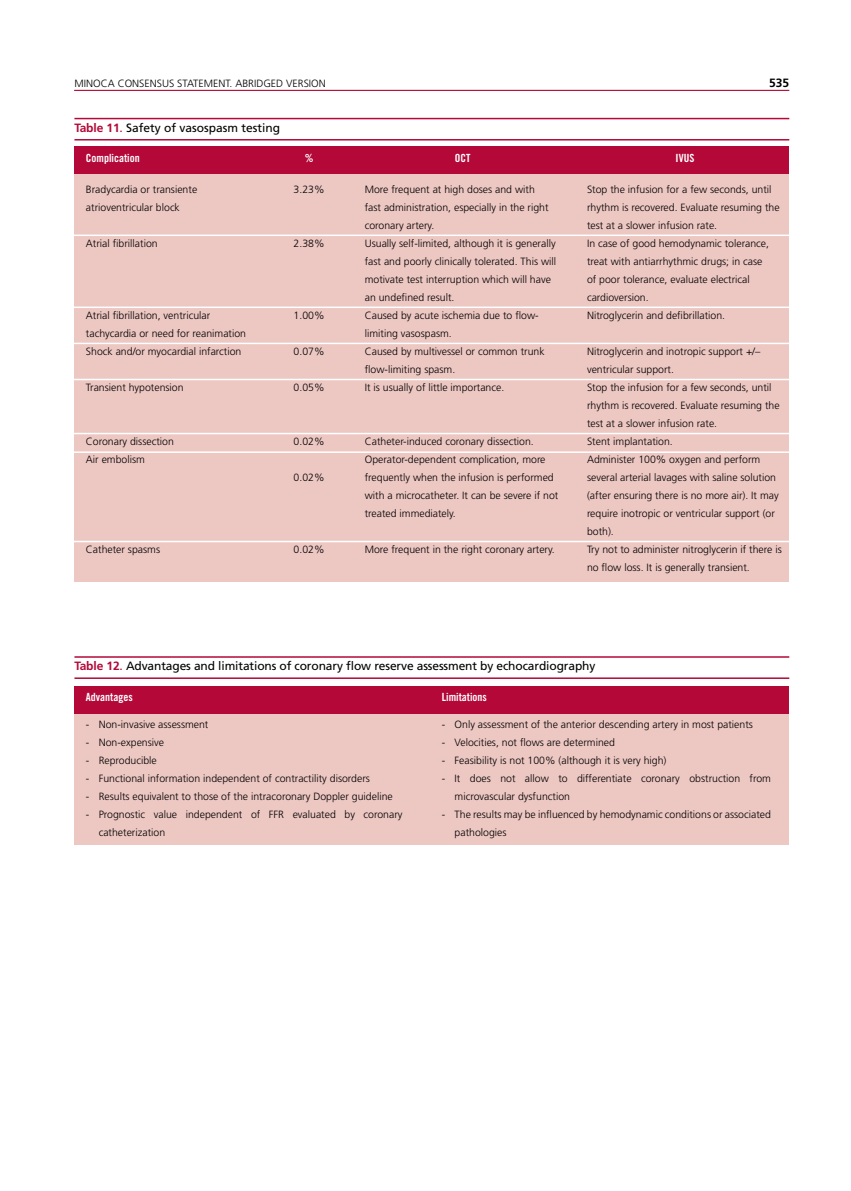
<style>
.page{position:relative;width:851px;height:1191px;background:#fff}
.page>*{position:absolute;margin:0;border:0;box-sizing:border-box;transform-origin:0 0}
.t1{font:12px "Frutiger LT Std";letter-spacing:-.01em;color:#000}
.t2{font:700 12px "Frutiger LT Std";color:#000}
.t3{font:11.25px "Trade Gothic LT Std Bd Cn 20";color:#fff}
.t4{font:300 10.5px/18px "Frutiger LT Std";color:#000}
.s1{font-weight:700;color:#b30838}
.s2{color:#b30838}
</style>
<div class="page">
<hr style="left:74px;top:90px;width:715px;height:1px;background:#b30838">
<div style="left:74px;top:708px;width:715px;height:136px;background:#edc7c2"></div>
<div style="left:74px;top:174px;width:715px;height:408px;background:#edc7c2"></div>
<div style="left:74px;top:686px;width:715px;height:27px;background:#b30838"></div>
<div style="left:74px;top:147px;width:715px;height:27px;background:#b30838"></div>
<hr style="left:68px;top:541px;width:733px;height:1px;background:#fff">
<hr style="left:68px;top:451px;width:733px;height:2px;background:#fff">
<hr style="left:68px;top:343px;width:733px;height:1px;background:#fff">
<hr style="left:68px;top:234px;width:733px;height:2px;background:#fff">
<hr style="left:68px;top:433px;width:733px;height:1px;background:#fff">
<hr style="left:68px;top:306px;width:733px;height:2px;background:#fff">
<hr style="left:68px;top:379px;width:733px;height:1px;background:#fff">
<hr style="left:74px;top:677px;width:715px;height:2px;background:#b30838">
<hr style="left:74px;top:139px;width:715px;height:1px;background:#b30838">
<hr style="left:74px;top:656px;width:715px;height:2px;background:#b30838">
<hr style="left:74px;top:118px;width:715px;height:1px;background:#b30838">
<p class="t4" style="left:74px;top:74px;width:253px">MINOCA CONSENSUS STATEMENT. ABRIDGED VERSION</p>
<p class="t2" style="left:769px;top:75px;width:22px">535</p>
<p class="t1" style="left:74px;top:120px;width:207px"><span class="s1">Table 11</span><span class="s2">.</span> Safety of vasospasm testing</p>
<p class="t3" style="left:86px;top:151px;width:55px">Complication</p>
<p class="t3" style="left:304px;top:151px;width:10px">%</p>
<p class="t3" style="left:455px;top:151px;width:17px">OCT</p>
<p class="t3" style="left:675px;top:151px;width:20px">IVUS</p>
<p class="t4" style="left:86px;top:181px;width:113px">Bradycardia or transiente atrioventricular block</p>
<p class="t4" style="left:86px;top:235px;width:73px">Atrial fibrillation</p>
<p class="t4" style="left:86px;top:307px;width:162px">Atrial fibrillation, ventricular tachycardia or need for reanimation<br>Shock and/or myocardial infarction</p>
<p class="t4" style="left:86px;top:379px;width:99px">Transient hypotension</p>
<p class="t4" style="left:86px;top:433px;width:89px">Coronary dissection<br>Air embolism</p>
<p class="t4" style="left:86px;top:541px;width:76px">Catheter spasms</p>
<p class="t4" style="left:293px;top:180px;width:32px">3.23%</p>
<p class="t4" style="left:293px;top:234px;width:32px">2.38%</p>
<p class="t4" style="left:293px;top:306px;width:32px">1.00%</p>
<p class="t4" style="left:293px;top:342px;width:32px">0.07%</p>
<p class="t4" style="left:293px;top:378px;width:32px">0.05%</p>
<p class="t4" style="left:293px;top:432px;width:32px">0.02%</p>
<p class="t4" style="left:293px;top:468px;width:32px">0.02%</p>
<p class="t4" style="left:293px;top:540px;width:32px">0.02%</p>
<p class="t4" style="left:365px;top:180px;width:193px">More frequent at high doses and with<br>fast administration, especially in the right coronary artery.<br>Usually self-limited, although it is generally fast and poorly clinically tolerated. This will motivate test interruption which will have an undefined result.<br>Caused by acute ischemia due to flow&shy;limiting vasospasm.<br>Caused by multivessel or common trunk flow-limiting spasm.<br>It is usually of little importance.</p>
<p class="t4" style="left:365px;top:432px;width:195px">Catheter-induced coronary dissection.<br>Operator-dependent complication, more frequently when the infusion is performed with a microcatheter. It can be severe if not treated immediately.</p>
<p class="t4" style="left:365px;top:540px;width:191px">More frequent in the right coronary artery.</p>
<p class="t4" style="left:587px;top:181px;width:194px">Stop the infusion for a few seconds, until rhythm is recovered. Evaluate resuming the test at a slower infusion rate.<br>In case of good hemodynamic tolerance, treat with antiarrhythmic drugs; in case<br>of poor tolerance, evaluate electrical cardioversion.<br>Nitroglycerin and defibrillation.</p>
<p class="t4" style="left:587px;top:342px;width:196px">Nitroglycerin and inotropic support +/– ventricular support.<br>Stop the infusion for a few seconds, until rhythm is recovered. Evaluate resuming the test at a slower infusion rate.<br>Stent implantation.<br>Administer 100% oxygen and perform several arterial lavages with saline solution (after ensuring there is no more air). It may require inotropic or ventricular support (or both).<br>Try not to administer nitroglycerin if there is no flow loss. It is generally transient.</p>
<p class="t1" style="left:74px;top:659px;width:522px"><span class="s1">Table 12</span><span class="s2">.</span> Advantages and limitations of coronary flow reserve assessment by echocardiography</p>
<p class="t3" style="left:86px;top:690px;width:48px">Advantages</p>
<p class="t3" style="left:442px;top:690px;width:46px">Limitations</p>
<p class="t4" style="left:86px;top:715px;width:124px">- Non-invasive assessment</p>
<p class="t4" style="left:86px;top:733px;width:80px">- Non-expensive</p>
<p class="t4" style="left:86px;top:751px;width:72px">- Reproducible</p>
<p class="t4" style="left:86px;top:769px;width:285px">- Functional information independent of contractility disorders</p>
<p class="t4" style="left:86px;top:787px;width:308px">- Results equivalent to those of the intracoronary Doppler guideline</p>
<p class="t4" style="left:99px;top:805px;width:305px;text-indent:-13px">- Prognostic value independent of FFR evaluated by coronary catheterization</p>
<p class="t4" style="left:442px;top:715px;width:312px">- Only assessment of the anterior descending artery in most patients</p>
<p class="t4" style="left:442px;top:733px;width:175px">- Velocities, not flows are determined</p>
<p class="t4" style="left:442px;top:751px;width:226px">- Feasibility is not 100% (although it is very high)</p>
<p class="t4" style="left:454px;top:769px;width:318px;text-indent:-13px">- It does not allow to differentiate coronary obstruction from microvascular dysfunction</p>
<p class="t4" style="left:454px;top:805px;width:318px;text-indent:-13px">- The results may be influenced by hemodynamic conditions or associated pathologies</p>
</div>
